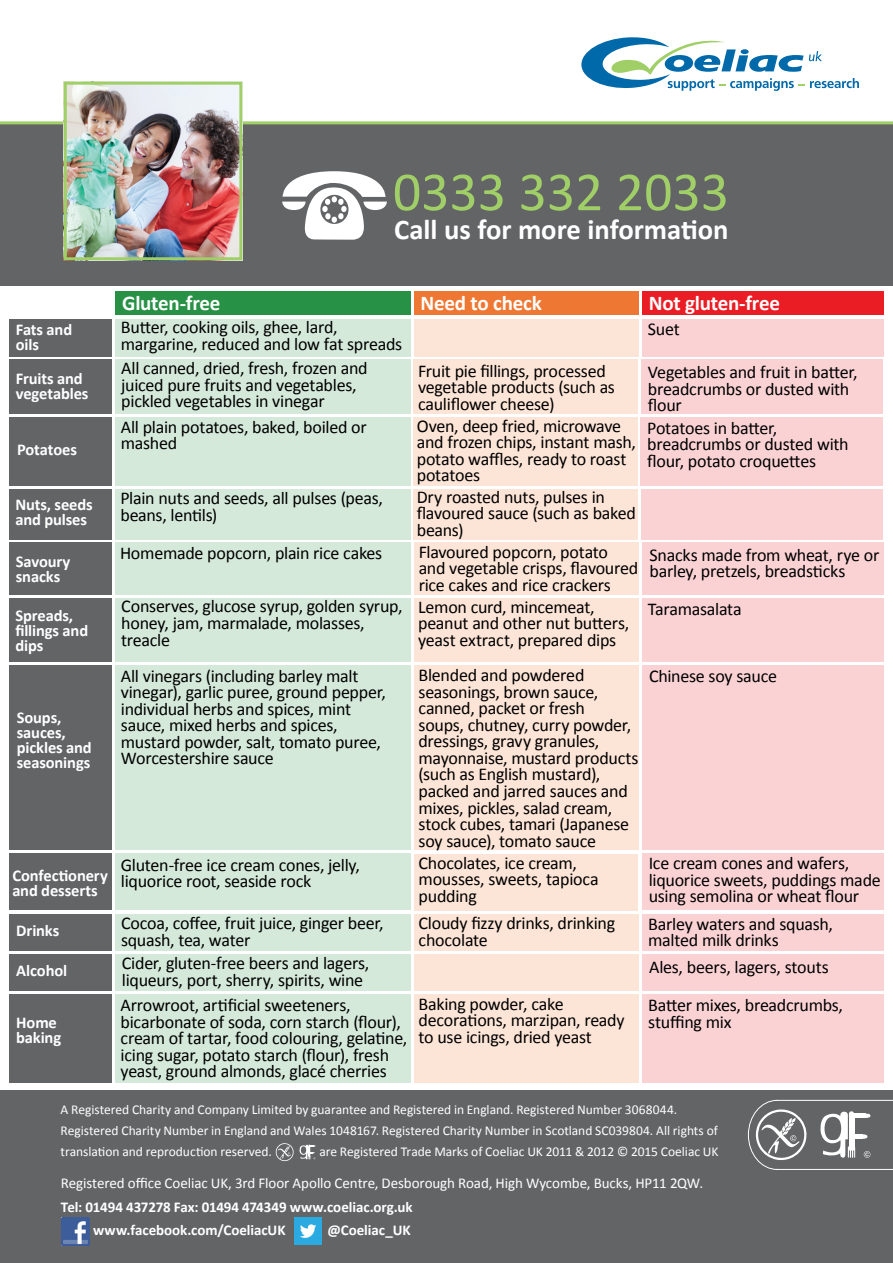
<style>
.page{position:relative;width:893px;height:1263px;background:#fff}
.page>*{position:absolute;margin:0;border:0;box-sizing:border-box;transform-origin:0 0}
.t1{font:55.8px "Calibri";color:#a0ce67}
.t2{font:700 28.65px "Calibri";color:#fff}
.t3{font:700 21px "Calibri";letter-spacing:-.01em;color:#fff}
.t4{font:18px/16.5px "Calibri";letter-spacing:-.015em;color:#000}
.t5{font:700 16.5px/15px "Calibri";letter-spacing:-.005em;color:#fff}
.t6{font:15px "Calibri";letter-spacing:-.005em;color:#fff}
.t7{font:700 15px/23.5px "Calibri";letter-spacing:-.005em;color:#fff}
.t8{font:13.5px/21px "Calibri";letter-spacing:-.005em;color:#fff}
</style>
<div class="page">
<div style="left:414px;top:489px;width:224px;height:51px;background:#fce4d6"></div>
<div style="left:0;top:1091px;width:893px;height:172px;background:#636466"></div>
<svg style="left:581px;top:37px;width:278px;height:54px"></svg>
<div style="left:0;top:124px;width:893px;height:162px;background:#636466"></div>
<hr style="left:0;top:121px;width:893px;height:3px;background:#a0cf67">
<svg style="left:748px;top:1100px;width:145px;height:70px"></svg>
<img style="left:68px;top:86px;width:170px;height:170px">
<div style="left:64px;top:82px;width:178px;height:178px;border:3px solid #a0cf67"></div>
<div style="left:414px;top:665px;width:224px;height:185px;background:#fce4d6"></div>
<svg style="left:276px;top:1143px;width:40px;height:18px"></svg>
<div style="left:9px;top:598px;width:103px;height:64px;background:#636466"></div>
<div style="left:9px;top:359px;width:103px;height:55px;background:#636466"></div>
<div style="left:115px;top:292px;width:296px;height:23px;background:#279145"></div>
<div style="left:414px;top:292px;width:224px;height:23px;background:#ee7833"></div>
<div style="left:642px;top:292px;width:241px;height:23px;background:#ea1d25"></div>
<div style="left:9px;top:319px;width:103px;height:37px;background:#636466"></div>
<div style="left:9px;top:417px;width:103px;height:68px;background:#636466"></div>
<div style="left:9px;top:489px;width:103px;height:50px;background:#636466"></div>
<div style="left:9px;top:542px;width:103px;height:53px;background:#636466"></div>
<div style="left:115px;top:319px;width:296px;height:37px;background:#d4e9da"></div>
<div style="left:115px;top:360px;width:296px;height:54px;background:#d4e9da"></div>
<div style="left:116px;top:417px;width:295px;height:68px;background:#d4e9da"></div>
<div style="left:115px;top:489px;width:296px;height:51px;background:#d4e9da"></div>
<div style="left:115px;top:542px;width:296px;height:53px;background:#d4e9da"></div>
<div style="left:115px;top:598px;width:296px;height:64px;background:#d4e9da"></div>
<div style="left:414px;top:319px;width:225px;height:37px;background:#fce4d6"></div>
<div style="left:413px;top:360px;width:225px;height:54px;background:#fce4d6"></div>
<div style="left:413px;top:417px;width:225px;height:68px;background:#fce4d6"></div>
<div style="left:414px;top:542px;width:224px;height:53px;background:#fce4d6"></div>
<div style="left:414px;top:598px;width:224px;height:64px;background:#fce4d6"></div>
<div style="left:642px;top:319px;width:242px;height:37px;background:#fad2d4"></div>
<div style="left:641px;top:360px;width:242px;height:54px;background:#fad2d4"></div>
<div style="left:641px;top:417px;width:242px;height:68px;background:#fad2d4"></div>
<div style="left:641px;top:489px;width:242px;height:51px;background:#fad2d4"></div>
<div style="left:642px;top:542px;width:241px;height:53px;background:#fad2d4"></div>
<div style="left:642px;top:598px;width:241px;height:64px;background:#fad2d4"></div>
<div style="left:9px;top:666px;width:103px;height:184px;background:#636466"></div>
<div style="left:115px;top:666px;width:296px;height:184px;background:#d4e9da"></div>
<div style="left:642px;top:665px;width:242px;height:185px;background:#fad2d4"></div>
<div style="left:9px;top:854px;width:103px;height:56px;background:#636466"></div>
<div style="left:115px;top:854px;width:296px;height:56px;background:#d4e9da"></div>
<div style="left:414px;top:854px;width:224px;height:56px;background:#fce4d6"></div>
<div style="left:642px;top:854px;width:241px;height:56px;background:#fad2d4"></div>
<div style="left:9px;top:914px;width:103px;height:36px;background:#636466"></div>
<div style="left:115px;top:914px;width:296px;height:36px;background:#d4e9da"></div>
<div style="left:414px;top:914px;width:224px;height:36px;background:#fce4d6"></div>
<div style="left:642px;top:914px;width:241px;height:36px;background:#fad2d4"></div>
<div style="left:9px;top:954px;width:103px;height:37px;background:#636466"></div>
<div style="left:115px;top:954px;width:296px;height:37px;background:#d4e9da"></div>
<div style="left:414px;top:954px;width:224px;height:37px;background:#fce4d6"></div>
<div style="left:642px;top:954px;width:241px;height:37px;background:#fad2d4"></div>
<div style="left:9px;top:994px;width:103px;height:88px;background:#636466"></div>
<div style="left:115px;top:994px;width:296px;height:88px;background:#d4e9da"></div>
<div style="left:414px;top:994px;width:224px;height:88px;background:#fce4d6"></div>
<div style="left:642px;top:994px;width:241px;height:88px;background:#fad2d4"></div>
<img style="left:61px;top:1218px;width:28px;height:28px">
<img style="left:295px;top:1218px;width:26px;height:26px">
<svg style="left:282px;top:171px;width:105px;height:69px"></svg>
<h1 class="t1" style="left:393px;top:156px;width:338px">0333 332 2033</h1>
<h2 class="t2" style="left:394px;top:211px;width:336px">Call us for more information</h2>
<p class="t5" style="left:16px;top:322px;width:58px">Fats and oils</p>
<p class="t5" style="left:16px;top:371px;width:74px">Fruits and vegetables</p>
<p class="t5" style="left:17px;top:442px;width:62px">Potatoes</p>
<p class="t5" style="left:15px;top:497px;width:79px">Nuts, seeds and pulses</p>
<p class="t5" style="left:16px;top:554px;width:56px">Savoury snacks</p>
<p class="t5" style="left:15px;top:608px;width:74px">Spreads, fillings and dips</p>
<p class="t5" style="left:17px;top:710px;width:77px">Soups, sauces, pickles and seasonings</p>
<p class="t3" style="left:122px;top:289px;width:100px">Gluten-free</p>
<p class="t3" style="left:421px;top:289px;width:123px">Need to check</p>
<p class="t3" style="left:649px;top:289px;width:133px">Not gluten-free</p>
<p class="t4" style="left:121px;top:319px;width:283px">Butter, cooking oils, ghee, lard, margarine, reduced and low fat spreads</p>
<p class="t4" style="left:121px;top:360px;width:248px">All canned, dried, fresh, frozen and juiced pure fruits and vegetables, pickled vegetables in vinegar</p>
<p class="t4" style="left:121px;top:418px;width:247px">All plain potatoes, baked, boiled or mashed</p>
<p class="t4" style="left:120px;top:490px;width:264px">Plain nuts and seeds, all pulses (peas, beans, lentils)</p>
<p class="t4" style="left:120px;top:544px;width:264px">Homemade popcorn, plain rice cakes</p>
<p class="t4" style="left:121px;top:598px;width:283px">Conserves, glucose syrup, golden syrup, honey, jam, marmalade, molasses, treacle</p>
<p class="t4" style="left:648px;top:320px;width:33px">Suet</p>
<p class="t4" style="left:418px;top:362px;width:198px">Fruit pie fillings, processed vegetable products (such as cauliflower cheese)</p>
<p class="t4" style="left:417px;top:417px;width:221px">Oven, deep fried, microwave and frozen chips, instant mash, potato waffles, ready to roast potatoes</p>
<p class="t4" style="left:417px;top:488px;width:221px">Dry roasted nuts, pulses in flavoured sauce (such as baked beans)</p>
<p class="t4" style="left:419px;top:544px;width:221px">Flavoured popcorn, potato and vegetable crisps, flavoured rice cakes and rice crackers</p>
<p class="t4" style="left:418px;top:598px;width:213px">Lemon curd, mincemeat, peanut and other nut butters, yeast extract, prepared dips</p>
<p class="t4" style="left:648px;top:364px;width:211px">Vegetables and fruit in batter, breadcrumbs or dusted with flour</p>
<p class="t4" style="left:647px;top:420px;width:203px">Potatoes in batter, breadcrumbs or dusted with flour, potato croquettes</p>
<p class="t4" style="left:650px;top:546px;width:231px">Snacks made from wheat, rye or barley, pretzels, breadsticks</p>
<p class="t4" style="left:648px;top:601px;width:96px">Taramasalata</p>
<p class="t4" style="left:121px;top:668px;width:267px">All vinegars (including barley malt vinegar), garlic puree, ground pepper, individual herbs and spices, mint sauce, mixed herbs and spices, mustard powder, salt, tomato puree, Worcestershire sauce</p>
<p class="t4" style="left:418px;top:667px;width:167px">Blended and powdered</p>
<p class="t4" style="left:649px;top:668px;width:130px">Chinese soy sauce</p>
<p class="t4" style="left:418px;top:684px;width:222px">seasonings, brown sauce, canned, packet or fresh<br>soups, chutney, curry powder, dressings, gravy granules, mayonnaise, mustard products (such as English mustard), packed and jarred sauces and mixes, pickles, salad cream, stock cubes, tamari (Japanese soy sauce), tomato sauce</p>
<p class="t5" style="left:12px;top:868px;width:97px">Confectionery and desserts</p>
<p class="t4" style="left:121px;top:857px;width:241px">Gluten-free ice cream cones, jelly, liquorice root, seaside rock</p>
<p class="t4" style="left:419px;top:855px;width:182px">Chocolates, ice cream, mousses, sweets, tapioca pudding</p>
<p class="t4" style="left:649px;top:855px;width:234px">Ice cream cones and wafers, liquorice sweets, puddings made using semolina or wheat flour</p>
<p class="t5" style="left:16px;top:923px;width:45px">Drinks</p>
<p class="t4" style="left:121px;top:915px;width:264px">Cocoa, coffee, fruit juice, ginger beer, squash, tea, water</p>
<p class="t4" style="left:419px;top:915px;width:198px">Cloudy fizzy drinks, drinking chocolate</p>
<p class="t4" style="left:648px;top:916px;width:186px">Barley waters and squash, malted milk drinks</p>
<p class="t5" style="left:16px;top:963px;width:52px">Alcohol</p>
<p class="t4" style="left:122px;top:955px;width:249px">Cider, gluten-free beers and lagers, liqueurs, port, sherry, spirits, wine</p>
<p class="t4" style="left:649px;top:959px;width:181px">Ales, beers, lagers, stouts</p>
<p class="t5" style="left:16px;top:1015px;width:46px">Home baking</p>
<p class="t4" style="left:418px;top:995px;width:208px">Baking powder, cake decorations, marzipan, ready to use icings, dried yeast</p>
<p class="t4" style="left:121px;top:997px;width:288px">Arrowroot, artificial sweeteners, bicarbonate of soda, corn starch (flour), cream of tartar, food colouring, gelatine, icing sugar, potato starch (flour), fresh yeast, ground almonds, glacé cherries</p>
<p class="t4" style="left:648px;top:997px;width:196px">Batter mixes, breadcrumbs, stuffing mix</p>
<p class="t8" style="left:61px;top:1099px;width:659px">A Registered Charity and Company Limited by guarantee and Registered in England. Registered Number 3068044.<br>Registered Charity Number in England and Wales 1048167. Registered Charity Number in Scotland SC039804. All rights of translation and reproduction reserved.</p>
<p class="t8" style="left:319px;top:1141px;width:401px">are Registered Trade Marks of Coeliac UK 2011 &amp; 2012 © 2015 Coeliac UK</p>
<p class="t6" style="left:61px;top:1174px;width:644px">Registered office Coeliac UK, 3rd Floor Apollo Centre, Desborough Road, High Wycombe, Bucks, HP11 2QW.</p>
<p class="t7" style="left:93px;top:1195px;width:321px;text-indent:-32px">Tel: 01494 437278 Fax: 01494 474349 www.coeliac.org.uk www.facebook.com/CoeliacUK</p>
<p class="t7" style="left:328px;top:1218px;width:85px">@Coeliac_UK</p>
</div>
